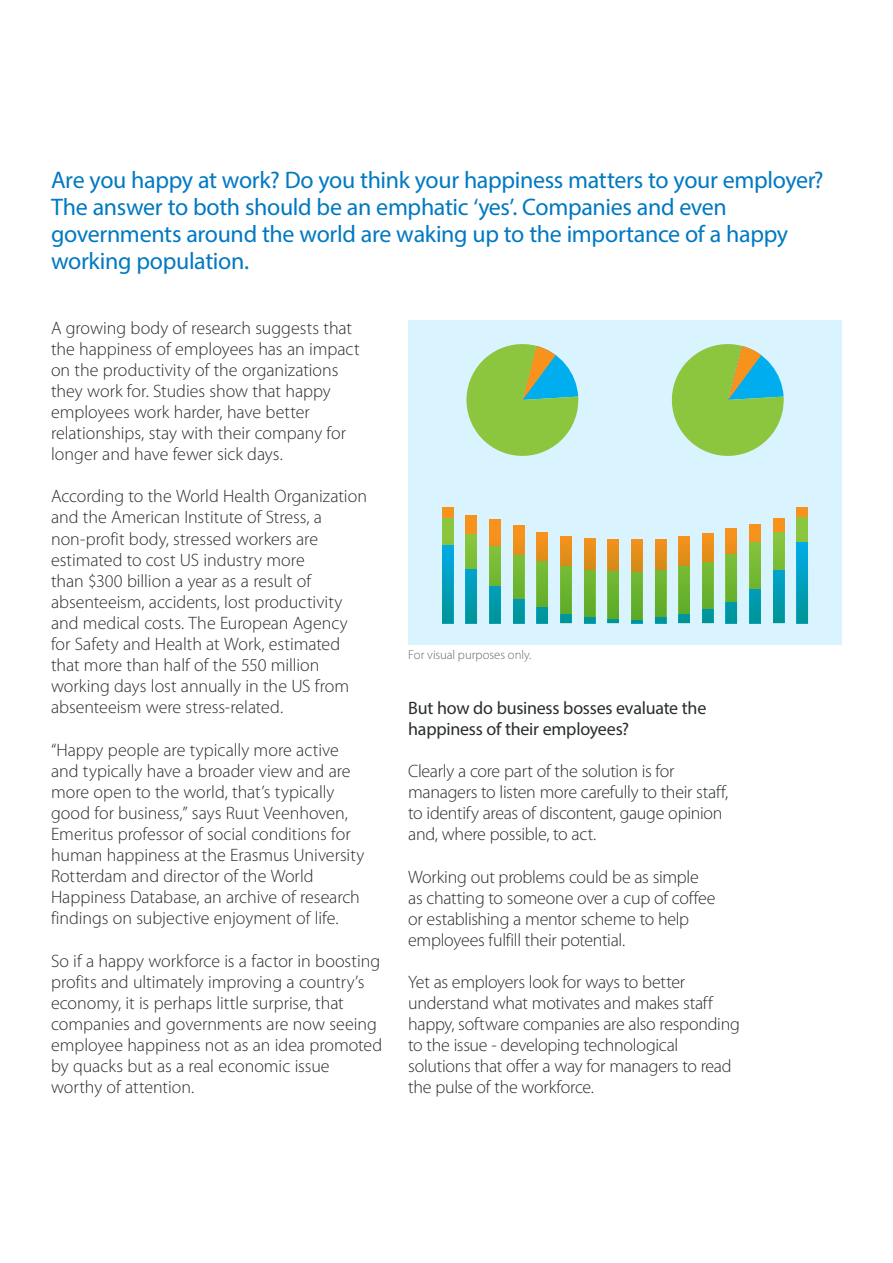
<style>
.page{position:relative;width:893px;height:1263px;background:#fff}
.page>*{position:absolute;margin:0;border:0;box-sizing:border-box;transform-origin:0 0}
.t1{font:24px/27px "Myriad Pro";letter-spacing:-.015em;color:#0079c2}
.t2{font:300 18px/21.1px "Myriad Pro";letter-spacing:-.005em;color:#292d2f}
.t3{font:18px/21px "Myriad Pro";letter-spacing:-.015em;color:#292d2f}
.t4{font:300 12.75px "Myriad Pro";color:#69686a}
</style>
<div class="page">
<div style="left:408px;top:320px;width:434px;height:324px;background:#d9f3ff"></div>
<svg style="left:442px;top:507px;width:366px;height:116px"></svg>
<svg style="left:671px;top:344px;width:113px;height:112px"></svg>
<svg style="left:466px;top:344px;width:113px;height:112px"></svg>
<p class="t1" style="left:51px;top:166px;width:774px">Are you happy at work? Do you think your happiness matters to your employer?<br>The answer to both should be an emphatic ‘yes’. Companies and even governments around the world are waking up to the importance of a happy working population.</p>
<p class="t2" style="left:51px;top:317px;width:310px">A growing body of research suggests that the happiness of employees has an impact on the productivity of the organizations they work for. Studies show that happy employees work harder, have better relationships, stay with their company for longer and have fewer sick days.</p>
<p class="t2" style="left:51px;top:486px;width:317px">According to the World Health Organization and the American Institute of Stress, a non-profit body, stressed workers are estimated to cost US industry more<br>than $300 billion a year as a result of absenteeism, accidents, lost productivity and medical costs. The European Agency for Safety and Health at Work, estimated that more than half of the 550 million working days lost annually in the US from absenteeism were stress-related.</p>
<p class="t2" style="left:51px;top:739px;width:315px">“Happy people are typically more active and typically have a broader view and are more open to the world, that’s typically good for business,” says Ruut Veenhoven, Emeritus professor of social conditions for human happiness at the Erasmus University Rotterdam and director of the World Happiness Database, an archive of research findings on subjective enjoyment of life.</p>
<p class="t2" style="left:51px;top:950px;width:333px">So if a happy workforce is a factor in boosting profits and ultimately improving a country’s economy, it is perhaps little surprise, that companies and governments are now seeing employee happiness not as an idea promoted by quacks but as a real economic issue worthy of attention.</p>
<p class="t4" style="left:408px;top:647px;width:125px">For visual purposes only.</p>
<p class="t3" style="left:408px;top:697px;width:300px">But how do business bosses evaluate the happiness of their employees?</p>
<p class="t2" style="left:408px;top:761px;width:321px">Clearly a core part of the solution is for managers to listen more carefully to their staff, to identify areas of discontent, gauge opinion and, where possible, to act.</p>
<p class="t2" style="left:408px;top:866px;width:309px">Working out problems could be as simple as chatting to someone over a cup of coffee or establishing a mentor scheme to help employees fulfill their potential.</p>
<p class="t2" style="left:408px;top:972px;width:333px">Yet as employers look for ways to better understand what motivates and makes staff happy, software companies are also responding to the issue - developing technological solutions that offer a way for managers to read the pulse of the workforce.</p>
</div>
